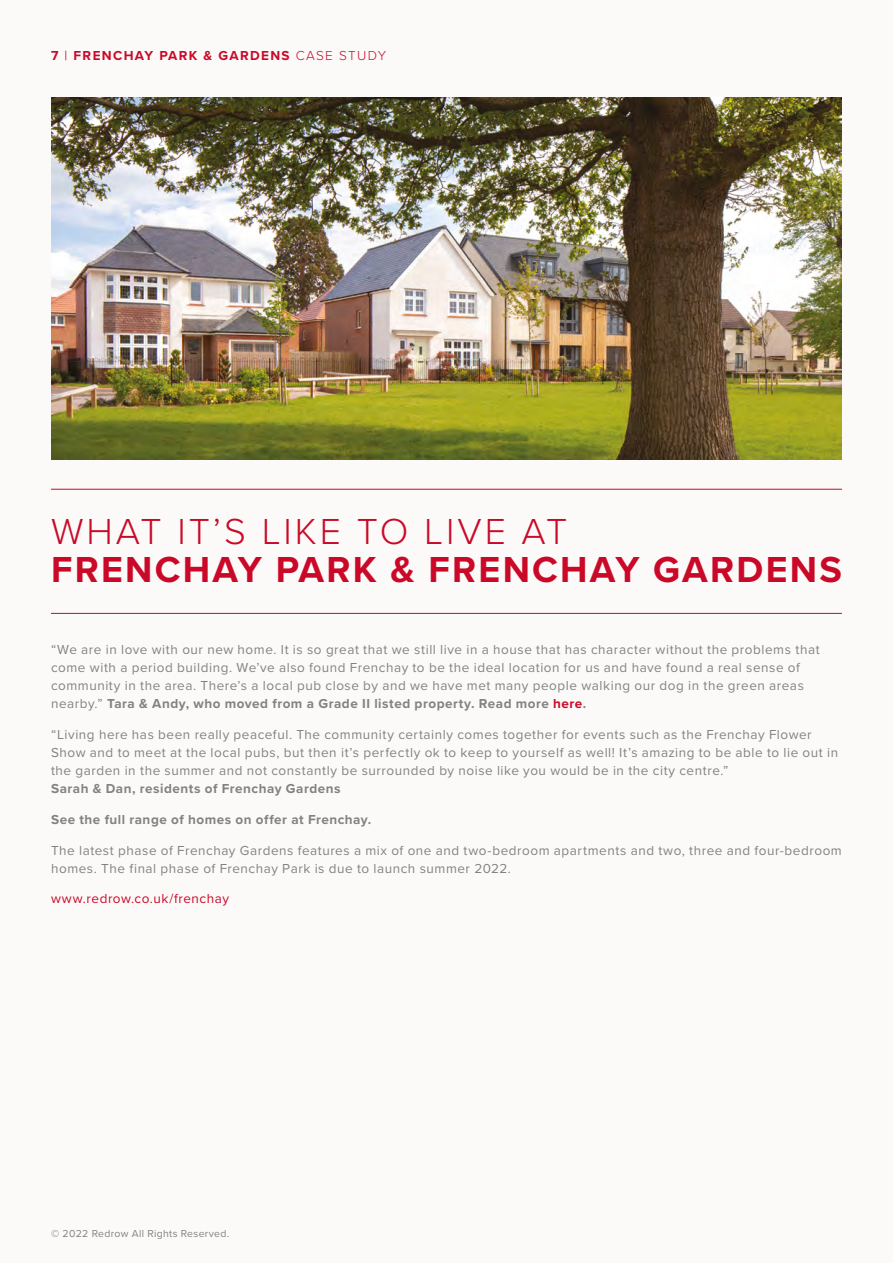
<style>
.page{position:relative;width:893px;height:1263px;background:#fbfaf9}
.page>*{position:absolute;margin:0;border:0;box-sizing:border-box;transform-origin:0 0}
.t1{font:700 37.5px "Proxima Nova";letter-spacing:.06em;color:#ca0928}
.t2{font:300 37.5px "Proxima Nova";letter-spacing:.08em;color:#ca0928}
.t3{font:13.5px/18px "Proxima Nova";letter-spacing:.04em;color:#818282}
.t4{font:700 13.5px "Proxima Nova";letter-spacing:.04em;color:#818282}
.t5{font:700 13.5px "Proxima Nova";letter-spacing:.1em;color:#ca0928}
.t6{font:13.5px "Proxima Nova";letter-spacing:.04em;color:#ca0928}
.t7{font:10.5px "Proxima Nova";letter-spacing:.03em;color:#828282}
.s1{font-weight:400}
.s2{font-weight:300}
.s3{font-weight:700}
.s4{font-weight:700;color:#ca0928}
</style>
<div class="page">
<img style="left:51px;top:98px;width:791px;height:361px">
<hr style="left:51px;top:613px;width:791px;height:1px;background:#ca0928">
<hr style="left:51px;top:489px;width:791px;height:1px;background:#ca0928">
<p class="t5" style="left:51px;top:45px;width:337px">7 <span class="s1">|</span> FRENCHAY PARK &amp; GARDENS <span class="s2">CASE STUDY</span></p>
<h1 class="t2" style="left:51px;top:504px;width:518px">WHAT IT’S LIKE TO LIVE AT</h1>
<h1 class="t1" style="left:51px;top:541px;width:792px">FRENCHAY PARK &amp; FRENCHAY GARDENS</h1>
<p class="t3" style="left:51px;top:640px;width:770px">“We are in love with our new home. It is so great that we still live in a house that has character without the problems that come with a period building. We’ve also found Frenchay to be the ideal location for us and have found a real sense of community in the area. There’s a local pub close by and we have met many people walking our dog in the green areas nearby.” <span class="s3">Tara &amp; Andy, who moved from a Grade II listed property. Read more</span> <span class="s4">here</span><span class="s3">.</span></p>
<p class="t3" style="left:51px;top:725px;width:789px">“Living here has been really peaceful. The community certainly comes together for events such as the Frenchay Flower<br>Show and to meet at the local pubs, but then it’s perfectly ok to keep to yourself as well! It’s amazing to be able to lie out in the garden in the summer and not constantly be surrounded by noise like you would be in the city centre.”</p>
<p class="t4" style="left:51px;top:778px;width:291px">Sarah &amp; Dan, residents of Frenchay Gardens</p>
<p class="t4" style="left:51px;top:809px;width:322px">See the full range of homes on offer at Frenchay.</p>
<p class="t3" style="left:51px;top:840px;width:792px">The latest phase of Frenchay Gardens features a mix of one and two-bedroom apartments and two, three and four-bedroom homes. The final phase of Frenchay Park is due to launch summer 2022.</p>
<p class="t6" style="left:51px;top:889px;width:179px">www.redrow.co.uk/frenchay</p>
<p class="t7" style="left:51px;top:1226px;width:180px">© 2022 Redrow All Rights Reserved.</p>
</div>
